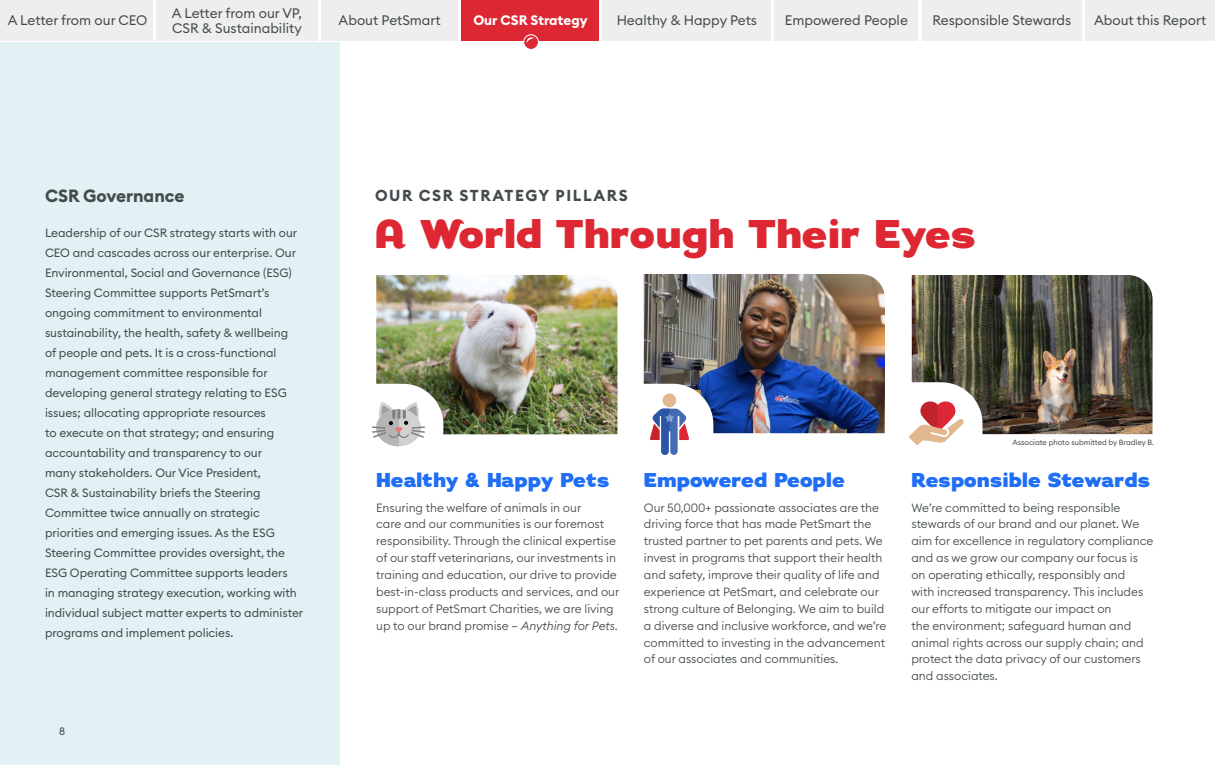
<style>
.page{position:relative;width:1215px;height:765px;background:#fff}
.page>*{position:absolute;margin:0;border:0;box-sizing:border-box;transform-origin:0 0}
.t1{font:40px "AFP Headline Ultra";color:#dd2834}
.t2{font:20px "AFP Headline Ultra";letter-spacing:-.005em;color:#206ef6}
.t3{font:700 17.5px "Euclid Circular B";letter-spacing:-.005em;color:#444b4d}
.t4{font:700 15.75px "Euclid Circular B";letter-spacing:.1em;color:#444b4d}
.t5{font:13.62px/14.9px "Euclid Circular B";color:#444b4d}
.t6{font:700 13.62px "Euclid Circular B";color:#fff}
.t7{font:300 11.88px/16.9px "Euclid Circular B";letter-spacing:-.005em;color:#444b4d}
.t8{font:11.88px/20px "Euclid Circular B";letter-spacing:-.005em;color:#444b4d}
.t9{font:10.62px "Euclid Circular B";color:#444b4d}
.t10{font:7.5px "Euclid Circular B";letter-spacing:-.005em;color:#444b4d}
.s1{font-style:italic}
</style>
<div class="page">
<div style="left:462px;top:0;width:137px;height:40px;background:#dd2834"></div>
<div style="left:0;top:0;width:152px;height:40px;background:#eee"></div>
<div style="left:156px;top:0;width:162px;height:40px;background:#eee"></div>
<div style="left:321px;top:0;width:137px;height:40px;background:#eee"></div>
<div style="left:603px;top:0;width:168px;height:40px;background:#eee"></div>
<div style="left:775px;top:0;width:143px;height:40px;background:#eee"></div>
<div style="left:922px;top:0;width:160px;height:40px;background:#eee"></div>
<div style="left:1085px;top:0;width:130px;height:40px;background:#eee"></div>
<div style="left:0;top:42px;width:340px;height:723px;background:#e2f1f4"></div>
<img style="left:376px;top:275px;width:242px;height:159px">
<img style="left:644px;top:274px;width:241px;height:159px">
<img style="left:912px;top:275px;width:241px;height:159px">
<svg style="left:372px;top:384px;width:71px;height:63px"></svg>
<svg style="left:908px;top:382px;width:74px;height:64px"></svg>
<svg style="left:644px;top:384px;width:69px;height:71px"></svg>
<svg style="left:524px;top:35px;width:14px;height:14px"></svg>
<div style="left:523px;top:34px;width:16px;height:16px;border:1px solid #fff;border-radius:50%"></div>
<svg style="left:527px;top:37px;width:7px;height:6px"></svg>
<p class="t5" style="left:172px;top:5px;width:131px">A Letter from our VP,<br>CSR &amp; Sustainability</p>
<p class="t5" style="left:339px;top:13px;width:104px">About PetSmart</p>
<p class="t5" style="left:617px;top:13px;width:142px">Healthy &amp; Happy Pets</p>
<p class="t5" style="left:785px;top:13px;width:125px">Empowered People</p>
<p class="t5" style="left:932px;top:13px;width:140px">Responsible Stewards</p>
<p class="t5" style="left:1094px;top:13px;width:114px">About this Report</p>
<p class="t5" style="left:8px;top:13px;width:141px">A Letter from our CEO</p>
<p class="t6" style="left:473px;top:11px;width:116px">Our CSR Strategy</p>
<h3 class="t3" style="left:45px;top:184px;width:141px">CSR Governance</h3>
<p class="t8" style="left:45px;top:222px;width:260px">Leadership of our CSR strategy starts with our CEO and cascades across our enterprise. Our Environmental, Social and Governance (ESG)<br>Steering Committee supports PetSmart’s ongoing commitment to environmental sustainability, the health, safety &amp; wellbeing<br>of people and pets. It is a cross-functional management committee responsible for developing general strategy relating to ESG issues; allocating appropriate resources<br>to execute on that strategy; and ensuring accountability and transparency to our<br>many stakeholders. Our Vice President,<br>CSR &amp; Sustainability briefs the Steering Committee twice annually on strategic priorities and emerging issues. As the ESG Steering Committee provides oversight, the ESG Operating Committee supports leaders<br>in managing strategy execution, working with individual subject matter experts to administer programs and implement policies.</p>
<p class="t9" style="left:59px;top:725px;width:8px">8</p>
<h3 class="t4" style="left:375px;top:186px;width:254px">OUR CSR STRATEGY PILLARS</h3>
<h1 class="t1" style="left:375px;top:209px;width:602px">A World Through Their Eyes</h1>
<h2 class="t2" style="left:376px;top:467px;width:235px">Healthy &amp; Happy Pets</h2>
<p class="t7" style="left:376px;top:499px;width:245px">Ensuring the welfare of animals in our<br>care and our communities is our foremost responsibility. Through the clinical expertise of our staff veterinarians, our investments in training and education, our drive to provide best-in-class products and services, and our support of PetSmart Charities, we are living up to our brand promise – <span class="s1">Anything for Pets</span>.</p>
<h2 class="t2" style="left:644px;top:467px;width:203px">Empowered People</h2>
<p class="t7" style="left:644px;top:499px;width:244px">Our 50,000+ passionate associates are the driving force that has made PetSmart the trusted partner to pet parents and pets. We invest in programs that support their health and safety, improve their quality of life and experience at PetSmart, and celebrate our strong culture of Belonging. We aim to build a diverse and inclusive workforce, and we’re committed to investing in the advancement of our associates and communities.</p>
<p class="t10" style="left:1012px;top:438px;width:143px">Associate photo submitted by Bradley B.</p>
<h2 class="t2" style="left:911px;top:467px;width:240px">Responsible Stewards</h2>
<p class="t7" style="left:911px;top:499px;width:243px">We’re committed to being responsible stewards of our brand and our planet. We aim for excellence in regulatory compliance and as we grow our company our focus is on operating ethically, responsibly and<br>with increased transparency. This includes our efforts to mitigate our impact on<br>the environment; safeguard human and animal rights across our supply chain; and protect the data privacy of our customers and associates.</p>
</div>
